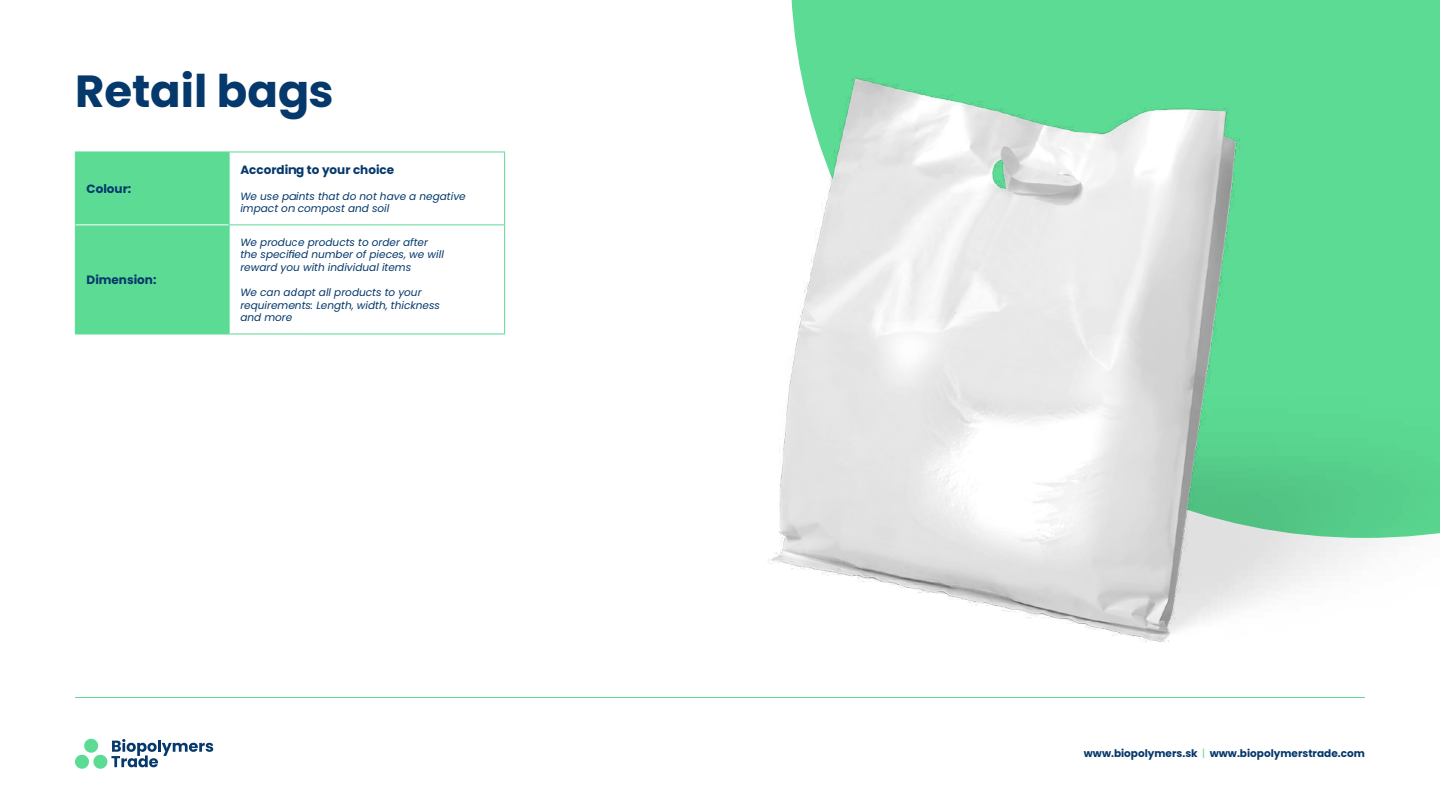
<style>
.page{position:relative;width:1440px;height:810px;background:#fff}
.page>*{position:absolute;margin:0;border:0;box-sizing:border-box;transform-origin:0 0}
.t1{font:700 45px "Poppins";color:#05386b}
.t2{font:700 12px "Poppins";color:#05386b}
.t3{font:italic 10.5px/12.6px "Poppins";color:#05386b}
.t4{font:700 10.5px "Poppins";color:#05386b}
.s1{font-weight:400;color:#5cdb94}
</style>
<div class="page">
<svg style="left:75px;top:739px;width:138px;height:30px"></svg>
<hr style="left:75px;top:697px;width:1290px;height:1px;background:#5cdb94">
<div style="left:76px;top:153px;width:153px;height:181px;background:#5cdb94"></div>
<hr style="left:75px;top:152px;width:1px;height:73px;background:#5cdb94">
<hr style="left:229px;top:152px;width:276px;height:1px;background:#5cdb94">
<hr style="left:75px;top:225px;width:1px;height:109px;background:#5cdb94">
<hr style="left:229px;top:224px;width:276px;height:1px;background:#5cdb94">
<hr style="left:229px;top:334px;width:276px;height:1px;background:#5cdb94">
<hr style="left:76px;top:224px;width:153px;height:1px;background:#fff">
<hr style="left:229px;top:152px;width:1px;height:72px;background:#5cdb94">
<hr style="left:229px;top:225px;width:1px;height:109px;background:#5cdb94">
<hr style="left:75px;top:334px;width:154px;height:1px;background:#5cdb94">
<hr style="left:75px;top:152px;width:154px;height:1px;background:#5cdb94">
<img style="left:293px;top:6px;width:1147px;height:636px">
<h1 class="t1" style="left:75px;top:65px;width:260px">Retail bags</h1>
<p class="t2" style="left:87px;top:182px;width:46px">Colour:</p>
<p class="t2" style="left:87px;top:273px;width:71px">Dimension:</p>
<p class="t2" style="left:240px;top:163px;width:155px">According to your choice</p>
<p class="t3" style="left:240px;top:190px;width:227px">We use paints that do not have a negative impact on compost and soil</p>
<p class="t3" style="left:240px;top:236px;width:205px">We produce products to order after the specified number of pieces, we will reward you with individual items</p>
<p class="t3" style="left:240px;top:286px;width:201px">We can adapt all products to your requirements: Length, width, thickness and more</p>
<p class="t4" style="left:1084px;top:748px;width:283px">www.biopolymers.sk <span class="s1">|</span> www.biopolymerstrade.com</p>
</div>
